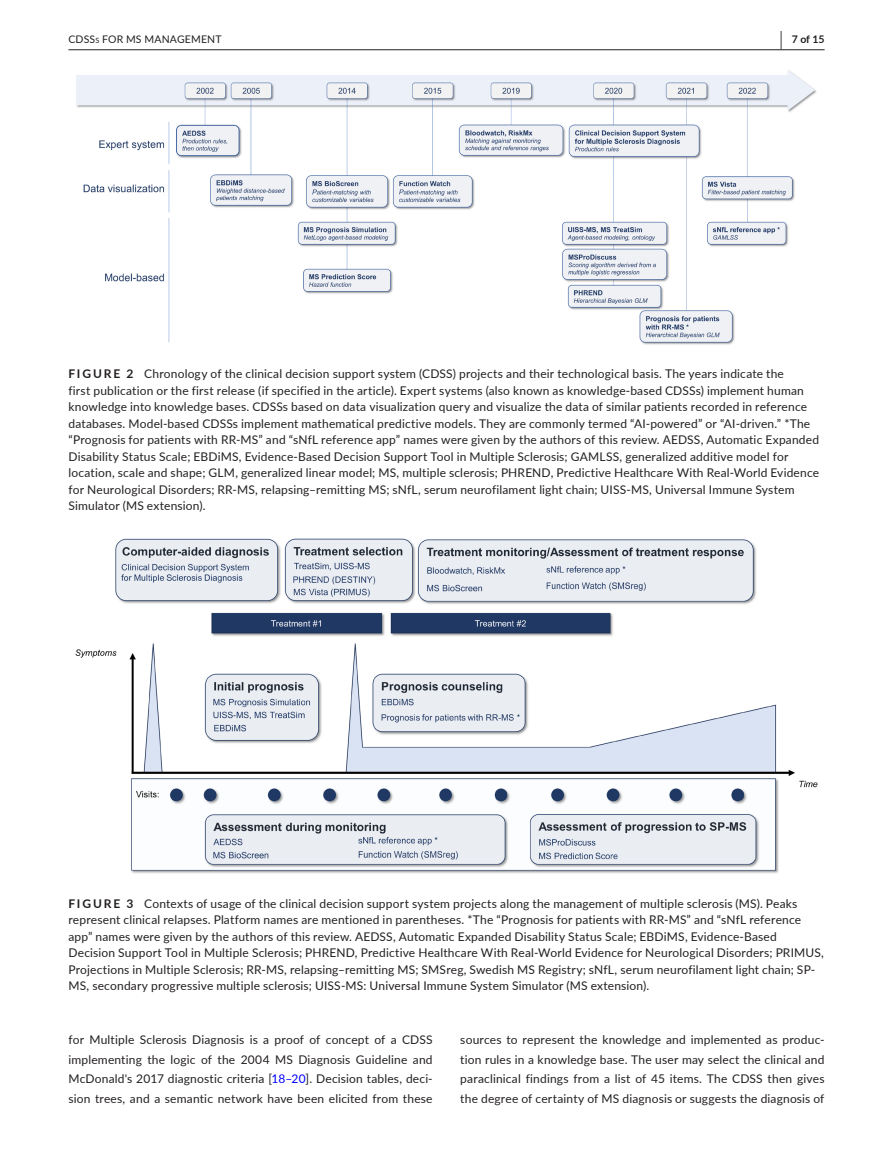
<style>
.page{position:relative;width:893px;height:1174px;background:#fff}
.page>*{position:absolute;margin:0;border:0;box-sizing:border-box;transform-origin:0 0}
.t1{font:12px/16.5px "Lato";letter-spacing:.015em;color:#231f20;text-align:justify}
.t2{font:10.5px "Lato";letter-spacing:.02em;color:#231f20}
.t3{font:700 10.5px "Lato";color:#231f20}
.s1{font-size:7.35px}
.s2{font-size:19.5px}
.s3{font-weight:700}
.s4{color:#00f}
</style>
<div class="page">
<hr style="left:68px;top:49px;width:756px;height:1px;background:#231f20">
<img style="left:76px;top:70px;width:741px;height:275px">
<img style="left:75px;top:538px;width:743px;height:335px">
<p class="t2" style="left:68px;top:31px;width:155px">CDSS<span class="s1">s</span> FOR MS MANAGEMENT</p>
<p class="t3" style="left:780px;top:31px;width:46px"><span class="s2">|</span> 7 of 15</p>
<p class="t1" style="left:68px;top:365px;width:752px;text-align:left"><span class="s3">FIGURE 2</span> Chronology of the clinical decision support system (CDSS) projects and their technological basis. The years indicate the<br>first publication or the first release (if specified in the article). Expert systems (also known as knowledge-based CDSSs) implement human knowledge into knowledge bases. CDSSs based on data visualization query and visualize the data of similar patients recorded in reference databases. Model-based CDSSs implement mathematical predictive models. They are commonly termed “AI-powered” or “AI-driven.” *The “Prognosis for patients with RR-MS” and “sNfL reference app” names were given by the authors of this review. AEDSS, Automatic Expanded Disability Status Scale; EBDiMS, Evidence-Based Decision Support Tool in Multiple Sclerosis; GAMLSS, generalized additive model for location, scale and shape; GLM, generalized linear model; MS, multiple sclerosis; PHREND, Predictive Healthcare With Real-World Evidence for Neurological Disorders; RR-MS, relapsing–remitting MS; sNfL, serum neurofilament light chain; UISS-MS, Universal Immune System Simulator (MS extension).</p>
<p class="t1" style="left:68px;top:894px;width:757px;text-align:left"><span class="s3">FIGURE 3</span> Contexts of usage of the clinical decision support system projects along the management of multiple sclerosis (MS). Peaks represent clinical relapses. Platform names are mentioned in parentheses. *The “Prognosis for patients with RR-MS” and “sNfL reference app” names were given by the authors of this review. AEDSS, Automatic Expanded Disability Status Scale; EBDiMS, Evidence-Based Decision Support Tool in Multiple Sclerosis; PHREND, Predictive Healthcare With Real-World Evidence for Neurological Disorders; PRIMUS, Projections in Multiple Sclerosis; RR-MS, relapsing–remitting MS; SMSreg, Swedish MS Registry; sNfL, serum neurofilament light chain; SP-MS, secondary progressive multiple sclerosis; UISS-MS: Universal Immune System Simulator (MS extension).</p>
<p class="t1" style="left:68px;top:1029px;width:366px;line-height:19.5px">for Multiple Sclerosis Diagnosis is a proof of concept of a CDSS implementing the logic of the 2004 MS Diagnosis Guideline and McDonald's 2017 diagnostic criteria [<span class="s4">18–20</span>]. Decision tables, deci&shy;sion trees, and a semantic network have been elicited from these</p>
<p class="t1" style="left:460px;top:1029px;width:366px;line-height:19.5px">sources to represent the knowledge and implemented as produc&shy;tion rules in a knowledge base. The user may select the clinical and paraclinical findings from a list of 45 items. The CDSS then gives the degree of certainty of MS diagnosis or suggests the diagnosis of</p>
</div>
